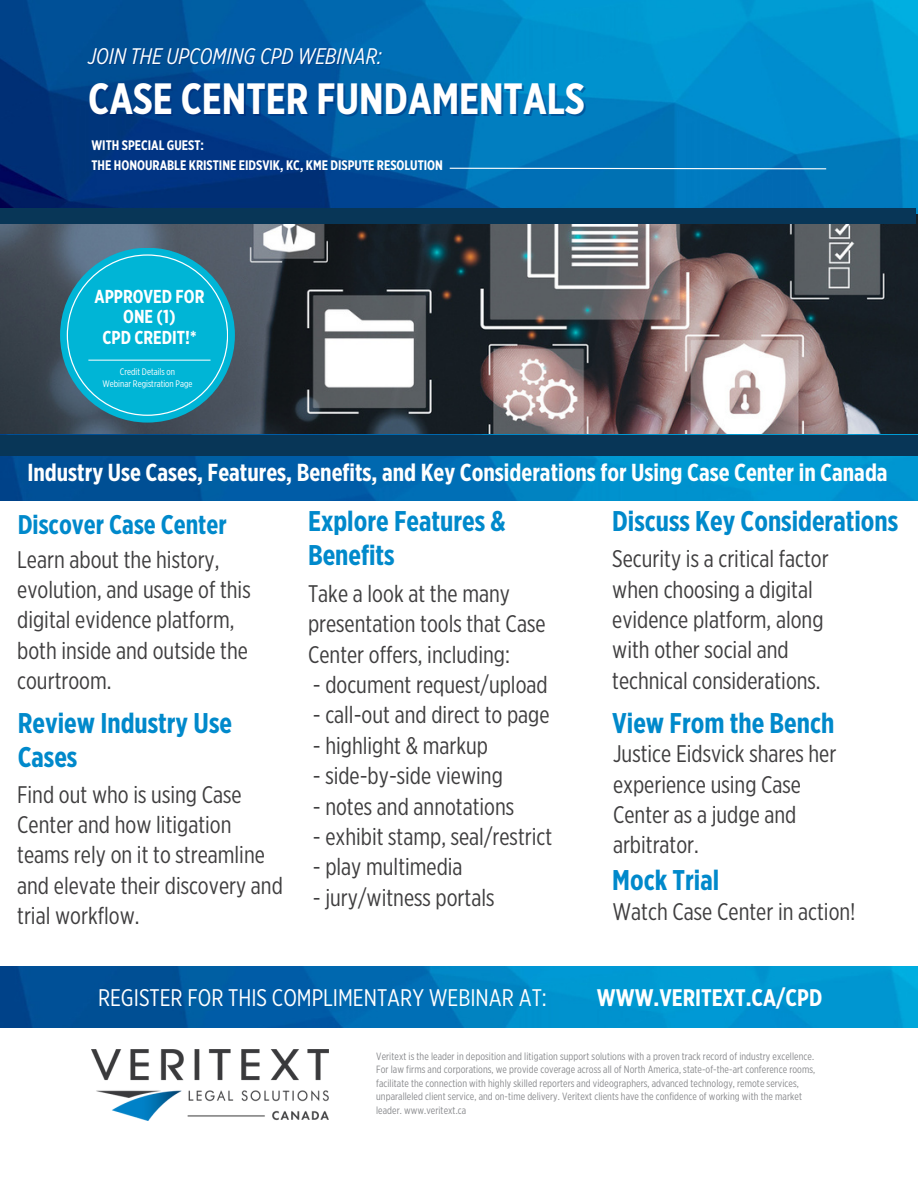
<style>
.page{position:relative;width:918px;height:1188px;background:#fff}
.page>*{position:absolute;margin:0;border:0;box-sizing:border-box;transform-origin:0 0}
.t1{font:700 43.65px "Gotham X Narrow";color:#fff}
.t2{font:700 28.5px/33.8px "Gotham X Narrow";color:#0089cb}
.t3{font:700 27px "Gotham X Narrow";color:#0089cb}
.t4{font:700 24.6px "Gotham X Narrow";color:#fff}
.t5{font:24px/30.3px "Gotham X Narrow";color:#3f3e3f}
.t6{font:24px "Gotham X Narrow";color:#fff}
.t7{font:700 24px "Gotham X Narrow";color:#fff}
.t8{font:italic 22.5px "Gotham X Narrow";color:#fff}
.t9{font:700 18.75px/20.5px "Gotham X Narrow";color:#fff;text-align:center}
.t10{font:700 13.8px/19.2px "Gotham X Narrow";color:#fff}
.t11{font:10.5px/13.5px "Gotham X Narrow";letter-spacing:.005em;color:#8a8b8e}
.t12{font:9.45px "Gotham X Narrow";color:#fff}
</style>
<div class="page">
<img style="left:0;top:213px;width:918px;height:222px">
<img style="left:0;top:455px;width:918px;height:46px">
<img style="left:92px;top:1049px;width:236px;height:71px">
<img style="left:0;top:0;width:918px;height:213px">
<svg style="left:449px;top:167px;width:378px;height:3px"></svg>
<div style="left:0;top:208px;width:916px;height:16px;background:#083657"></div>
<img style="left:0;top:966px;width:918px;height:61px">
<div style="left:0;top:435px;width:918px;height:20px;background:#083657"></div>
<div style="left:60px;top:248px;width:175px;height:175px;background:#00b5d6;border-radius:50%"></div>
<svg style="left:67px;top:254px;width:161px;height:162px"></svg>
<hr style="left:88px;top:360px;width:123px;height:1px;background:#fff">
<p class="t8" style="left:88px;top:46px;width:295px">JOIN THE UPCOMING CPD WEBINAR:</p>
<p class="t1" style="left:88px;top:79px;width:498px">CASE CENTER FUNDAMENTALS</p>
<p class="t10" style="left:91px;top:137px;width:353px">WITH SPECIAL GUEST:<br>THE HONOURABLE KRISTINE EIDSVIK, KC, KME DISPUTE RESOLUTION</p>
<p class="t9" style="left:95px;top:287px;width:111px">APPROVED FOR<br>ONE (1)<br>CPD CREDIT!*</p>
<p class="t12" style="left:120px;top:367px;width:57px">Credit Details on</p>
<h5 class="t12" style="left:102px;top:380px;width:92px">Webinar Registration Page</h5>
<p class="t4" style="left:27px;top:462px;width:862px">Industry Use Cases, Features, Benefits, and Key Considerations for Using Case Center in Canada</p>
<p class="t2" style="left:308px;top:506px;width:199px">Explore Features &amp;<br>Benefits</p>
<h2 class="t5" style="left:308px;top:580px;width:239px">Take a look at the many presentation tools that Case<br>Center offers, including:</h2>
<p class="t5" style="left:313px;top:671px;width:236px">- document request/upload</p>
<p class="t5" style="left:313px;top:701px;width:238px">- call-out and direct to page</p>
<p class="t5" style="left:313px;top:731px;width:177px">- highlight &amp; markup</p>
<p class="t5" style="left:313px;top:762px;width:192px">- side-by-side viewing</p>
<p class="t5" style="left:313px;top:792px;width:203px">- notes and annotations</p>
<p class="t5" style="left:313px;top:823px;width:241px">- exhibit stamp, seal/restrict</p>
<p class="t5" style="left:313px;top:853px;width:151px">- play multimedia</p>
<h3 class="t5" style="left:313px;top:883px;width:183px">- jury/witness portals</h3>
<h3 class="t2" style="left:612px;top:506px;width:288px">Discuss Key Considerations</h3>
<h4 class="t3" style="left:18px;top:512px;width:211px">Discover Case Center</h4>
<p class="t5" style="left:17px;top:545px;width:235px">Learn about the history, evolution, and usage of this digital evidence platform, both inside and outside the courtroom.</p>
<h4 class="t5" style="left:612px;top:545px;width:218px">Security is a critical factor when choosing a digital evidence platform, along with other social and technical considerations.</h4>
<h2 class="t2" style="left:18px;top:708px;width:216px">Review Industry Use<br>Cases</h2>
<p class="t2" style="left:612px;top:708px;width:224px">View From the Bench</p>
<p class="t5" style="left:613px;top:740px;width:225px">Justice Eidsvick shares her experience using Case<br>Center as a judge and arbitrator.</p>
<p class="t5" style="left:17px;top:780px;width:267px">Find out who is using Case<br>Center and how litigation teams rely on it to streamline and elevate their discovery and trial workflow.</p>
<p class="t2" style="left:612px;top:865px;width:109px">Mock Trial</p>
<p class="t5" style="left:613px;top:897px;width:245px">Watch Case Center in action!</p>
<p class="t6" style="left:98px;top:987px;width:450px">REGISTER FOR THIS COMPLIMENTARY WEBINAR AT:</p>
<h2 class="t7" style="left:597px;top:987px;width:227px">WWW.VERITEXT.CA/CPD</h2>
<h2 class="t11" style="left:376px;top:1050px;width:441px">Veritext is the leader in deposition and litigation support solutions with a proven track record of industry excellence.<br>For law firms and corporations, we provide coverage across all of North America, state-of-the-art conference rooms, facilitate the connection with highly skilled reporters and videographers, advanced technology, remote services, unparalleled client service, and on-time delivery. Veritext clients have the confidence of working with the market leader. www.veritext.ca</h2>
</div>
